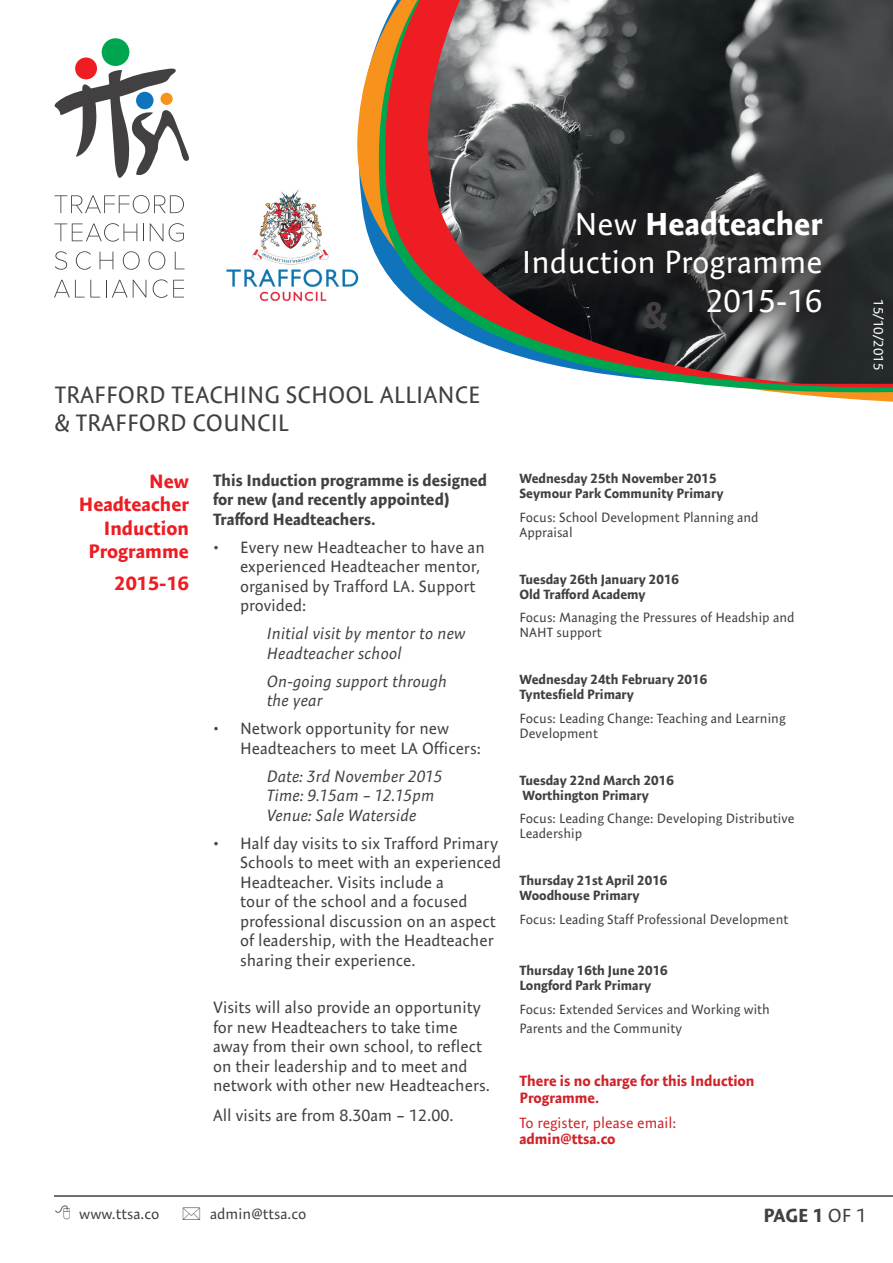
<style>
.page{position:relative;width:893px;height:1263px;background:#fff}
.page>*{position:absolute;margin:0;border:0;box-sizing:border-box;transform-origin:0 0}
.t1{font:700 37.35px "Expo Sans Pro";color:#424041}
.t2{font:32.1px/38.5px "Expo Sans Pro";color:#fff;text-align:right}
.t3{font:24px/28px "Expo Sans Pro";color:#424041}
.t4{font:700 19.5px/23.4px "Expo Sans Pro";color:#ee1d23;text-align:right}
.t5{font:700 19.05px "Expo Sans Pro";color:#424041}
.t6{font:16.5px/19.5px "Expo Sans Pro";color:#424041}
.t7{font:italic 16.5px/19.5px "Expo Sans Pro";color:#424041}
.t8{font:700 16.5px/19.5px "Expo Sans Pro";color:#424041}
.t9{font:700 15px/16.5px "Expo Sans Pro";color:#d1232a}
.t10{font:15px "Expo Sans Pro";color:#424041}
.t11{font:15px "Expo Sans Pro";color:#d1232a}
.t12{font:13.5px/15px "Expo Sans Pro";color:#424041}
.t13{font:700 13.5px/15px "Expo Sans Pro";color:#424041}
.t14{font:13.5px "Expo Sans Pro";color:#fff}
.s1{font-weight:700}
.s2{font-weight:400}
</style>
<div class="page">
<img style="left:226px;top:189px;width:107px;height:113px">
<svg style="left:363px;top:61px;width:8px;height:183px"></svg>
<svg style="left:371px;top:0;width:522px;height:402px"></svg>
<img style="left:426px;top:0;width:467px;height:384px">
<div style="left:75px;top:58px;width:22px;height:21px;background:#ee1d23;border-radius:50%"></div>
<div style="left:102px;top:38px;width:27px;height:28px;background:#00a54f;border-radius:50%"></div>
<svg style="left:54px;top:68px;width:135px;height:110px"></svg>
<svg style="left:54px;top:195px;width:130px;height:18px"></svg>
<svg style="left:54px;top:223px;width:83px;height:19px"></svg>
<svg style="left:143px;top:223px;width:1px;height:18px"></svg>
<svg style="left:150px;top:223px;width:13px;height:18px"></svg>
<svg style="left:169px;top:223px;width:15px;height:19px"></svg>
<svg style="left:55px;top:251px;width:12px;height:19px"></svg>
<svg style="left:76px;top:251px;width:15px;height:19px"></svg>
<svg style="left:100px;top:252px;width:13px;height:17px"></svg>
<svg style="left:123px;top:251px;width:17px;height:19px"></svg>
<svg style="left:148px;top:251px;width:17px;height:19px"></svg>
<svg style="left:175px;top:252px;width:10px;height:17px"></svg>
<svg style="left:54px;top:280px;width:46px;height:17px"></svg>
<svg style="left:106px;top:280px;width:40px;height:17px"></svg>
<svg style="left:153px;top:279px;width:31px;height:19px"></svg>
<div style="left:491px;top:177px;width:364px;height:169px;background:#231f20;opacity:.75"></div>
<hr style="left:54px;top:1195px;width:839px;height:2px;background:#424041">
<h2 class="t2" style="left:522px;top:204px;width:302px">New <span class="s1">Headteacher<br></span>Induction Programme<br>2015-16</h2>
<h1 class="t1" style="left:642px;top:292px;width:27px">&amp;</h1>
<h3 class="t3" style="left:55px;top:381px;width:428px">TRAFFORD TEACHING SCHOOL ALLIANCE &amp; TRAFFORD COUNCIL</h3>
<p class="t4" style="left:79px;top:469px;width:112px">New<br>Headteacher<br>Induction<br>Programme</p>
<p class="t4" style="left:115px;top:571px;width:76px">2015-16</p>
<p class="t8" style="left:213px;top:470px;width:276px">This Induction programme is designed for new (and recently appointed)<br>Trafford Headteachers.</p>
<p class="t6" style="left:240px;top:537px;width:246px;text-indent:-27px">• Every new Headteacher to have an experienced Headteacher mentor, organised by Trafford LA. Support provided:</p>
<p class="t7" style="left:267px;top:623px;width:200px">Initial visit by mentor to new<br>Headteacher school</p>
<p class="t7" style="left:267px;top:671px;width:182px">On-going support through the year</p>
<p class="t6" style="left:240px;top:718px;width:242px;text-indent:-27px">• Network opportunity for new<br>Headteachers to meet LA Officers:</p>
<p class="t7" style="left:267px;top:766px;width:177px">Date: 3rd November 2015<br>Time: 9.15am – 12.15pm<br>Venue: Sale Waterside</p>
<p class="t6" style="left:240px;top:833px;width:263px;text-indent:-27px">• Half day visits to six Trafford Primary Schools to meet with an experienced Headteacher. Visits include a<br>tour of the school and a focused professional discussion on an aspect of leadership, with the Headteacher sharing their experience.</p>
<p class="t6" style="left:213px;top:997px;width:278px">Visits will also provide an opportunity for new Headteachers to take time away from their own school, to reflect on their leadership and to meet and network with other new Headteachers.</p>
<p class="t6" style="left:213px;top:1105px;width:242px">All visits are from 8.30am – 12.00.</p>
<p class="t13" style="left:519px;top:471px;width:205px">Wednesday 25th November 2015<br>Seymour Park Community Primary</p>
<p class="t12" style="left:519px;top:509px;width:241px">Focus: School Development Planning and<br>Appraisal</p>
<p class="t13" style="left:519px;top:571px;width:161px">Tuesday 26th January 2016<br>Old Trafford Academy</p>
<p class="t12" style="left:519px;top:610px;width:276px">Focus: Managing the Pressures of Headship and<br>NAHT support</p>
<p class="t13" style="left:519px;top:672px;width:189px">Wednesday 24th February 2016<br>Tyntesfield Primary</p>
<p class="t12" style="left:519px;top:710px;width:268px">Focus: Leading Change: Teaching and Learning<br>Development</p>
<p class="t13" style="left:519px;top:772px;width:156px">Tuesday 22nd March 2016<br>Worthington Primary</p>
<p class="t12" style="left:519px;top:811px;width:277px">Focus: Leading Change: Developing Distributive<br>Leadership</p>
<p class="t13" style="left:519px;top:873px;width:150px">Thursday 21st April 2016<br>Woodhouse Primary</p>
<p class="t12" style="left:519px;top:911px;width:270px">Focus: Leading Staff Professional Development</p>
<p class="t13" style="left:519px;top:963px;width:150px">Thursday 16th June 2016<br>Longford Park Primary</p>
<p class="t12" style="left:519px;top:999px;width:252px;line-height:19.5px">Focus: Extended Services and Working with<br>Parents and the Community</p>
<p class="t9" style="left:519px;top:1072px;width:237px">There is no charge for this Induction<br>Programme.</p>
<p class="t11" style="left:519px;top:1114px;width:158px">To register, please email:</p>
<p class="t9" style="left:519px;top:1130px;width:98px">admin@ttsa.co</p>
<p class="t14" style="left:886px;top:299px;width:72px;rotate:90deg">15/10/2015</p>
<p class="t10" style="left:79px;top:1205px;width:82px">www.ttsa.co</p>
<p class="t10" style="left:210px;top:1205px;width:98px">admin@ttsa.co</p>
<p class="t5" style="left:763px;top:1203px;width:105px">PAGE 1 <span class="s2">OF 1</span></p>
</div>
